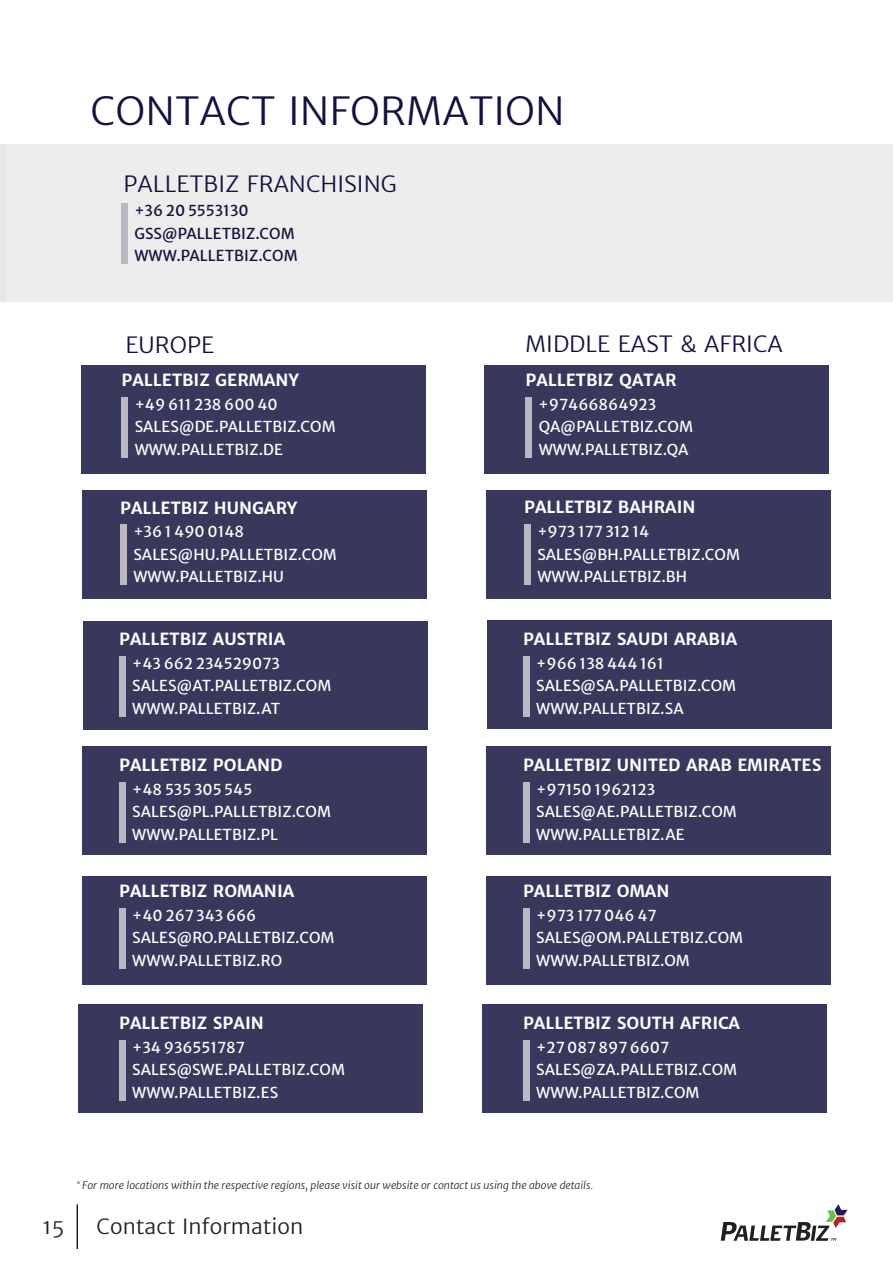
<style>
.page{position:relative;width:893px;height:1263px;background:#fff}
.page>*{position:absolute;margin:0;border:0;box-sizing:border-box;transform-origin:0 0}
.t1{font:300 39px "Merriweather Sans";color:#11123d}
.t2{font:300 22.5px "Merriweather Sans";color:#11123d}
.t3{font:300 21px "Merriweather Sans";color:#231f20}
.t4{font:700 16.5px "Merriweather Sans";color:#fff}
.t5{font:15px/22.5px "Merriweather Sans";letter-spacing:.005em;color:#fff}
.t6{font:15px/22.5px "Merriweather Sans";letter-spacing:.005em;color:#11123d}
.t7{font:italic 300 10.5px "Merriweather Sans";color:#231f20}
</style>
<div class="page">
<div style="left:0;top:144px;width:6px;height:158px;background:#e4e5e4"></div>
<hr style="left:77px;top:1204px;width:1px;height:45px;background:#231f20">
<svg style="left:721px;top:1204px;width:126px;height:37px"></svg>
<div style="left:81px;top:366px;width:344px;height:108px;background:#37385c"></div>
<div style="left:79px;top:1004px;width:344px;height:109px;background:#37385c"></div>
<div style="left:82px;top:876px;width:344px;height:108px;background:#37385c"></div>
<div style="left:82px;top:746px;width:344px;height:109px;background:#37385c"></div>
<div style="left:83px;top:621px;width:344px;height:108px;background:#37385c"></div>
<div style="left:83px;top:490px;width:344px;height:109px;background:#37385c"></div>
<div style="left:6px;top:144px;width:887px;height:158px;background:#ededed"></div>
<div style="left:121px;top:397px;width:7px;height:61px;background:#bbb8c3"></div>
<div style="left:120px;top:524px;width:6px;height:61px;background:#bbb8c3"></div>
<div style="left:119px;top:656px;width:6px;height:61px;background:#bbb8c3"></div>
<div style="left:119px;top:782px;width:6px;height:61px;background:#bbb8c3"></div>
<div style="left:119px;top:908px;width:6px;height:61px;background:#bbb8c3"></div>
<div style="left:119px;top:1040px;width:6px;height:61px;background:#bbb8c3"></div>
<div style="left:485px;top:366px;width:344px;height:108px;background:#37385c"></div>
<div style="left:483px;top:1004px;width:344px;height:109px;background:#37385c"></div>
<div style="left:486px;top:876px;width:344px;height:108px;background:#37385c"></div>
<div style="left:486px;top:746px;width:344px;height:108px;background:#37385c"></div>
<div style="left:487px;top:621px;width:344px;height:108px;background:#37385c"></div>
<div style="left:487px;top:490px;width:344px;height:109px;background:#37385c"></div>
<div style="left:525px;top:397px;width:6px;height:61px;background:#bbb8c3"></div>
<div style="left:524px;top:524px;width:6px;height:61px;background:#bbb8c3"></div>
<div style="left:523px;top:656px;width:6px;height:61px;background:#bbb8c3"></div>
<div style="left:523px;top:782px;width:6px;height:61px;background:#bbb8c3"></div>
<div style="left:523px;top:908px;width:6px;height:61px;background:#bbb8c3"></div>
<div style="left:523px;top:1040px;width:6px;height:61px;background:#bbb8c3"></div>
<div style="left:121px;top:203px;width:6px;height:61px;background:#bbb8c3"></div>
<h1 class="t1" style="left:90px;top:87px;width:476px">CONTACT INFORMATION</h1>
<h2 class="t2" style="left:124px;top:170px;width:274px">PALLETBIZ FRANCHISING</h2>
<p class="t6" style="left:134px;top:198px;width:165px">+36 20 5553130<br>GSS@PALLETBIZ.COM<br>WWW.PALLETBIZ.COM</p>
<h2 class="t2" style="left:125px;top:331px;width:90px">EUROPE</h2>
<h2 class="t2" style="left:525px;top:331px;width:259px">MIDDLE EAST &amp; AFRICA</h2>
<p class="t4" style="left:121px;top:370px;width:179px">PALLETBIZ GERMANY</p>
<p class="t4" style="left:525px;top:370px;width:153px">PALLETBIZ QATAR</p>
<p class="t5" style="left:135px;top:391px;width:203px">+49 611 238 600 40<br>SALES@DE.PALLETBIZ.COM<br>WWW.PALLETBIZ.DE</p>
<p class="t5" style="left:539px;top:391px;width:156px">+97466864923<br>QA@PALLETBIZ.COM<br>WWW.PALLETBIZ.QA</p>
<p class="t4" style="left:120px;top:497px;width:179px">PALLETBIZ HUNGARY</p>
<p class="t4" style="left:524px;top:497px;width:173px">PALLETBIZ BAHRAIN</p>
<p class="t5" style="left:133px;top:519px;width:205px">+36 1 490 0148<br>SALES@HU.PALLETBIZ.COM<br>WWW.PALLETBIZ.HU</p>
<p class="t5" style="left:537px;top:519px;width:204px">+973 177 312 14<br>SALES@BH.PALLETBIZ.COM<br>WWW.PALLETBIZ.BH</p>
<p class="t4" style="left:119px;top:629px;width:168px">PALLETBIZ AUSTRIA</p>
<p class="t4" style="left:523px;top:629px;width:216px">PALLETBIZ SAUDI ARABIA</p>
<p class="t5" style="left:132px;top:650px;width:201px">+43 662 234529073<br>SALES@AT.PALLETBIZ.COM<br>WWW.PALLETBIZ.AT</p>
<p class="t5" style="left:536px;top:650px;width:202px">+966 138 444 161<br>SALES@SA.PALLETBIZ.COM<br>WWW.PALLETBIZ.SA</p>
<p class="t4" style="left:119px;top:755px;width:165px">PALLETBIZ POLAND</p>
<p class="t4" style="left:523px;top:755px;width:300px">PALLETBIZ UNITED ARAB EMIRATES</p>
<p class="t5" style="left:132px;top:776px;width:200px">+48 535 305 545<br>SALES@PL.PALLETBIZ.COM<br>WWW.PALLETBIZ.PL</p>
<p class="t5" style="left:536px;top:776px;width:202px">+97150 1962123<br>SALES@AE.PALLETBIZ.COM<br>WWW.PALLETBIZ.AE</p>
<p class="t4" style="left:119px;top:881px;width:177px">PALLETBIZ ROMANIA</p>
<p class="t4" style="left:523px;top:881px;width:148px">PALLETBIZ OMAN</p>
<p class="t5" style="left:132px;top:902px;width:204px">+40 267 343 666<br>SALES@RO.PALLETBIZ.COM<br>WWW.PALLETBIZ.RO</p>
<p class="t5" style="left:536px;top:902px;width:209px">+973 177 046 47<br>SALES@OM.PALLETBIZ.COM<br>WWW.PALLETBIZ.OM</p>
<p class="t4" style="left:119px;top:1013px;width:146px">PALLETBIZ SPAIN</p>
<p class="t4" style="left:523px;top:1013px;width:219px">PALLETBIZ SOUTH AFRICA</p>
<p class="t5" style="left:132px;top:1034px;width:214px">+34 936551787<br>SALES@SWE.PALLETBIZ.COM<br>WWW.PALLETBIZ.ES</p>
<p class="t5" style="left:536px;top:1034px;width:203px">+27 087 897 6607<br>SALES@ZA.PALLETBIZ.COM<br>WWW.PALLETBIZ.COM</p>
<p class="t7" style="left:77px;top:1179px;width:518px"><sup>*</sup> For more locations within the respective regions, please visit our website or contact us using the above details.</p>
<h3 class="t3" style="left:43px;top:1213px;width:23px">15</h3>
<h3 class="t3" style="left:97px;top:1213px;width:208px">Contact Information</h3>
</div>
